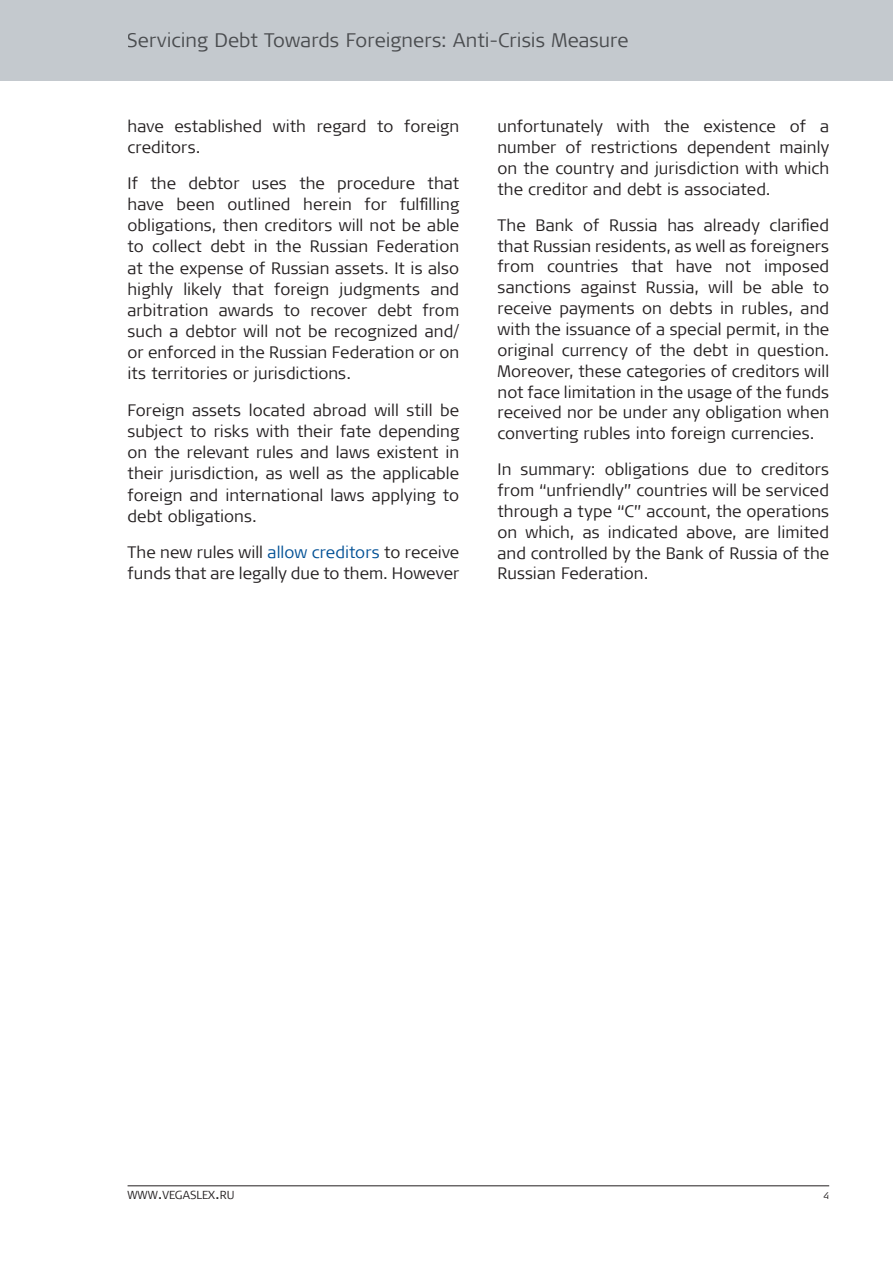
<style>
.page{position:relative;width:893px;height:1263px;background:#fff}
.page>*{position:absolute;margin:0;border:0;box-sizing:border-box;transform-origin:0 0}
.t1{font:300 19.5px "Signa Offc Pro";color:#4a4c4f}
.t2{font:300 16.5px/21.1px "Signa Offc Pro";color:#231f20;text-align:justify}
.t3{font:300 11.55px "Signa Offc Pro";color:#231f20}
.t4{font:300 9.6px "Signa Offc Pro";color:#231f20}
.s1{color:#015095}
.s2{font-size:16.5px}
</style>
<div class="page">
<div style="left:0;top:0;width:893px;height:81px;background:#c4c9ce"></div>
<hr style="left:128px;top:1185px;width:701px;height:1px;background:#231f20">
<p class="t1" style="left:127px;top:27px;width:503px">Servicing Debt Towards Foreigners: Anti-Crisis Measure</p>
<p class="t2" style="left:128px;top:115px;width:333px">have established with regard to foreign creditors.</p>
<p class="t2" style="left:128px;top:172px;width:333px">If the debtor uses the procedure that have been outlined herein for fulfilling obligations, then creditors will not be able to collect debt in the Russian Federation at the expense of Russian assets. It is also highly likely that foreign judgments and arbitration awards to recover debt from such a debtor will not be recognized and/ or enforced in the Russian Federation or on its territories or jurisdictions.</p>
<p class="t2" style="left:128px;top:399px;width:333px">Foreign assets located abroad will still be subject to risks with their fate depending on the relevant rules and laws existent in their jurisdiction, as well as the applicable foreign and international laws applying to debt obligations.</p>
<p class="t2" style="left:128px;top:541px;width:333px">The new rules will <span class="s1">allow creditors</span> to receive funds that are legally due to them. However</p>
<p class="t2" style="left:497px;top:115px;width:333px">unfortunately with the existence of a number of restrictions dependent mainly on the country and jurisdiction with which the creditor and debt is associated.</p>
<p class="t2" style="left:497px;top:214px;width:333px">The Bank of Russia has already clarified that Russian residents, as well as foreigners from countries that have not imposed sanctions against Russia, will be able to receive payments on debts in rubles, and with the issuance of a special permit, in the original currency of the debt in question.<br>Moreover, these categories of creditors will not face limitation in the usage of the funds received nor be under any obligation when converting rubles into foreign currencies.</p>
<p class="t2" style="left:497px;top:458px;width:333px">In summary: obligations due to creditors from “unfriendly” countries will be serviced through a type “C” account, the operations on which, as indicated above, are limited and controlled by the Bank of Russia of the Russian Federation.</p>
<p class="t3" style="left:128px;top:1187px;width:108px">WWW<span class="s2">.</span>VEGASLEX<span class="s2">.</span>RU</p>
<p class="t4" style="left:823px;top:1189px;width:7px">4</p>
</div>
